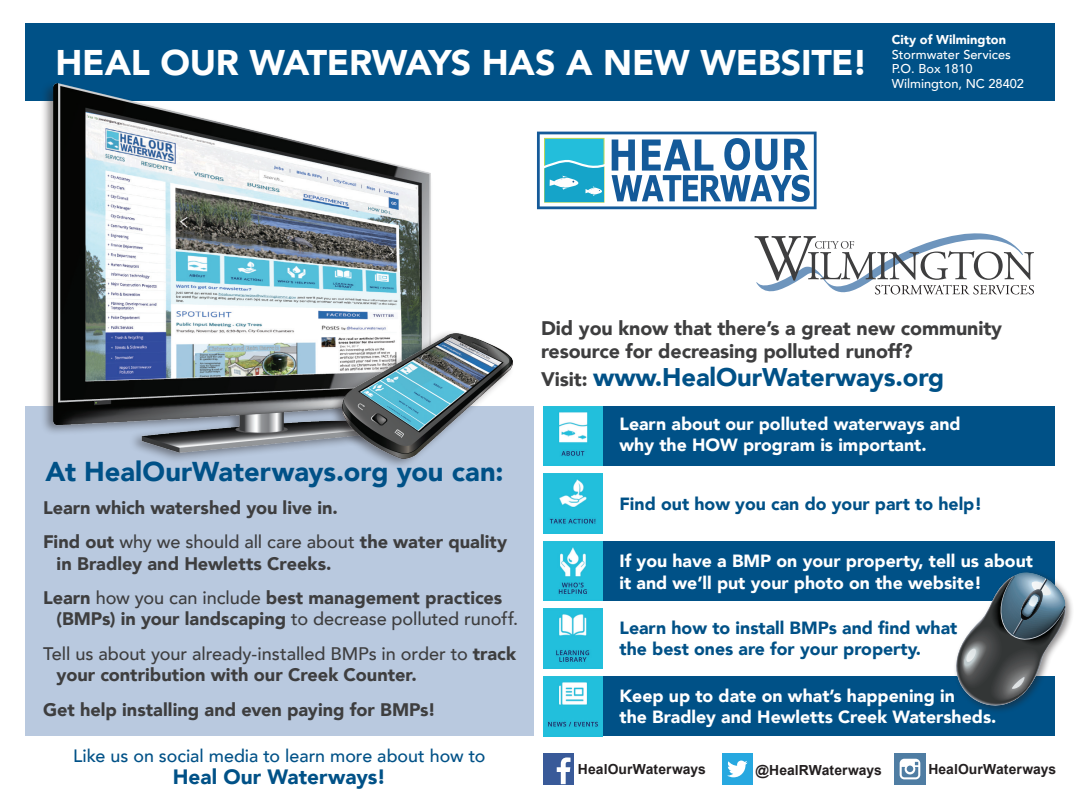
<style>
.page{position:relative;width:1080px;height:810px;background:#fff}
.page>*{position:absolute;margin:0;border:0;box-sizing:border-box;transform-origin:0 0}
.t1{font:900 35.62px "Avenir";letter-spacing:-.01em;color:#fff}
.t2{font:900 27.25px "Avenir";color:#005187}
.t3{font:900 25.5px "Avenir";letter-spacing:-.005em;color:#005187}
.t4{font:900 20.75px "Avenir";color:#005187}
.t5{font:900 19.62px/23.6px "Avenir";letter-spacing:-.005em;color:#3e3e3f}
.t6{font:900 18.12px/34.8px "Avenir";color:#3e3e3f}
.t7{font:500 18.12px/34.8px "Avenir";letter-spacing:-.005em;color:#3e3e3f;text-align:right}
.t8{font:500 17.88px "Avenir";color:#005187}
.t9{font:900 17.62px/21.2px "Avenir";color:#fff}
.t10{font:900 17.62px/21.2px "Avenir";color:#005187}
.t11{font:700 13.88px "Arial";letter-spacing:.005em;color:#231f20}
.t12{font:500 12.75px/14.4px "Avenir";color:#fff}
.t13{font:900 12.75px "Avenir";color:#fff}
.s1{font-weight:500}
.s2{font-weight:900}
.s3{font-size:19.62px;color:#3e3e3f}
</style>
<div class="page">
<div style="left:25px;top:407px;width:509px;height:329px;background:#b9c9df"></div>
<svg style="left:537px;top:132px;width:280px;height:77px"></svg>
<svg style="left:754px;top:233px;width:280px;height:62px"></svg>
<div style="left:25px;top:23px;width:1030px;height:78px;background:#005187"></div>
<div style="left:40px;top:80px;width:394px;height:384px;background:#231f20;opacity:.5"></div>
<img style="left:54px;top:84px;width:377px;height:368px">
<div style="left:329px;top:329px;width:186px;height:141px;background:#231f20;opacity:.5"></div>
<img style="left:343px;top:333px;width:170px;height:125px">
<div style="left:603px;top:406px;width:452px;height:60px;background:#005187"></div>
<div style="left:603px;top:541px;width:452px;height:60px;background:#005187"></div>
<div style="left:603px;top:676px;width:452px;height:60px;background:#005187"></div>
<svg style="left:955px;top:572px;width:116px;height:139px"></svg>
<img style="left:543px;top:406px;width:60px;height:60px">
<img style="left:543px;top:609px;width:60px;height:59px">
<img style="left:543px;top:676px;width:60px;height:60px">
<img style="left:543px;top:474px;width:60px;height:59px">
<img style="left:543px;top:541px;width:60px;height:60px">
<div style="left:543px;top:753px;width:31px;height:31px;background:#395a99"></div>
<svg style="left:557px;top:757px;width:14px;height:27px"></svg>
<div style="left:722px;top:753px;width:31px;height:31px;background:#27a8e0"></div>
<svg style="left:727px;top:761px;width:21px;height:16px"></svg>
<div style="left:894px;top:753px;width:32px;height:31px;background:#4f7da3"></div>
<svg style="left:900px;top:759px;width:20px;height:20px"></svg>
<h1 class="t1" style="left:55px;top:32px;width:814px">HEAL OUR WATERWAYS HAS A NEW WEBSITE!</h1>
<p class="t13" style="left:892px;top:29px;width:116px">City of Wilmington</p>
<p class="t12" style="left:892px;top:47px;width:134px">Stormwater Services<br>P.O. Box 1810<br>Wilmington, NC 28402</p>
<h2 class="t2" style="left:46px;top:448px;width:459px">At HealOurWaterways.org you can:</h2>
<p class="t6" style="left:43px;top:489px;width:466px">Learn which watershed you live in.<br>Find out <span class="s1">why we should all care about</span> the water quality</p>
<p class="t6" style="left:43px;top:545px;width:461px;text-indent:14px">in Bradley and Hewletts Creeks.<br>Learn <span class="s1">how you can include</span> best management practices</p>
<p class="t7" style="left:43px;top:601px;width:477px"><span class="s2">(BMPs) in your landscaping</span> to decrease polluted runoff.<br>Tell us about your already-installed BMPs in order to <span class="s2">track</span></p>
<p class="t6" style="left:43px;top:657px;width:394px;text-align:center">your contribution with our Creek Counter.<br>Get help installing and even paying for BMPs!</p>
<p class="t5" style="left:541px;top:316px;width:463px">Did you know that there’s a great new community resource for decreasing polluted runoff?</p>
<h3 class="t3" style="left:541px;top:355px;width:405px"><span class="s3">Visit:</span> www.HealOurWaterways.org</h3>
<p class="t9" style="left:620px;top:413px;width:343px">Learn about our polluted waterways and why the HOW program is important.</p>
<p class="t10" style="left:620px;top:493px;width:364px">Find out how you can do your part to help!</p>
<p class="t9" style="left:620px;top:550px;width:415px">If you have a BMP on your property, tell us about it and we’ll put your photo on the website!</p>
<p class="t10" style="left:620px;top:616px;width:339px">Learn how to install BMPs and find what the best ones are for your property.</p>
<p class="t9" style="left:620px;top:685px;width:378px">Keep up to date on what’s happening in<br>the Bradley and Hewletts Creek Watersheds.</p>
<p class="t8" style="left:73px;top:740px;width:414px">Like us on social media to learn more about how to</p>
<p class="t4" style="left:173px;top:759px;width:214px">Heal Our Waterways!</p>
<p class="t11" style="left:578px;top:760px;width:129px">HealOurWaterways</p>
<p class="t11" style="left:756px;top:761px;width:128px">@HealRWaterways</p>
<p class="t11" style="left:928px;top:760px;width:129px">HealOurWaterways</p>
</div>
